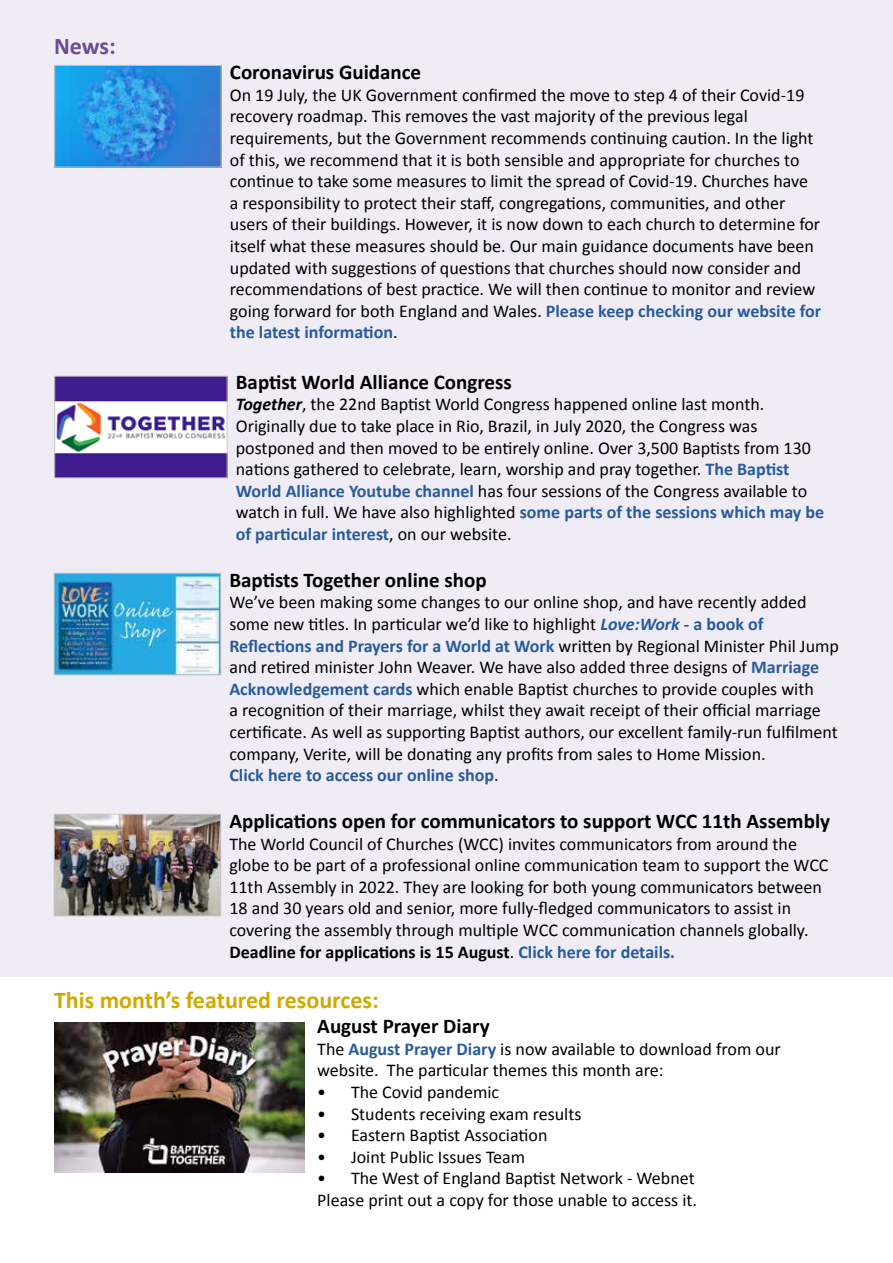
<style>
.page{position:relative;width:893px;height:1263px;background:#fff}
.page>*{position:absolute;margin:0;border:0;box-sizing:border-box;transform-origin:0 0}
.t1{font:700 24px "Calibri";color:#d1a800}
.t2{font:700 24px "Calibri";color:#6d4c91}
.t3{font:700 21px "Calibri";color:#000}
.t4{font:18px/21.6px "Calibri";color:#000}
.s1{font-weight:700;color:#275b9b}
.s2{font-weight:700;font-style:italic}
.s3{font-weight:700;font-style:italic;color:#275b9b}
.s4{font-weight:700}
</style>
<div class="page">
<div style="left:0;top:0;width:893px;height:977px;background:#efecf6"></div>
<img style="left:56px;top:575px;width:163px;height:98px">
<div style="left:54px;top:573px;width:167px;height:102px;border:1px solid #c6c6c6"></div>
<img style="left:56px;top:816px;width:163px;height:98px">
<div style="left:54px;top:814px;width:167px;height:102px;border:1px solid #c6c6c6"></div>
<img style="left:56px;top:67px;width:163px;height:98px">
<div style="left:54px;top:65px;width:167px;height:102px;border:1px solid #c6c6c6"></div>
<img style="left:54px;top:1022px;width:250px;height:151px">
<img style="left:56px;top:378px;width:169px;height:98px">
<div style="left:54px;top:376px;width:173px;height:102px;border:1px solid #c6c6c6"></div>
<h1 class="t2" style="left:54px;top:31px;width:63px">News:</h1>
<p class="t3" style="left:230px;top:59px;width:193px">Coronavirus Guidance</p>
<p class="t4" style="left:230px;top:84px;width:593px">On 19 July, the UK Government confirmed the move to step 4 of their Covid-19 recovery roadmap. This removes the vast majority of the previous legal requirements, but the Government recommends continuing caution. In the light of this, we recommend that it is both sensible and appropriate for churches to continue to take some measures to limit the spread of Covid-19. Churches have<br>a responsibility to protect their staff, congregations, communities, and other users of their buildings. However, it is now down to each church to determine for itself what these measures should be. Our main guidance documents have been updated with suggestions of questions that churches should now consider and recommendations of best practice. We will then continue to monitor and review going forward for both England and Wales. <span class="s1">Please keep checking our website for the latest information</span>.</p>
<p class="t3" style="left:236px;top:368px;width:278px">Baptist World Alliance Congress</p>
<p class="t4" style="left:236px;top:394px;width:590px"><span class="s2">Together</span>, the 22nd Baptist World Congress happened online last month.<br>Originally due to take place in Rio, Brazil, in July 2020, the Congress was postponed and then moved to be entirely online. Over 3,500 Baptists from 130 nations gathered to celebrate, learn, worship and pray together. <span class="s1">The Baptist World Alliance Youtube channel</span> has four sessions of the Congress available to watch in full. We have also highlighted <span class="s1">some parts of the sessions which may be of particular interest</span>, on our website.</p>
<p class="t3" style="left:229px;top:566px;width:259px">Baptists Together online shop</p>
<p class="t4" style="left:229px;top:592px;width:611px">We’ve been making some changes to our online shop, and have recently added some new titles. In particular we’d like to highlight <span class="s3">Love:Work</span> <span class="s1">- a book of Reflections and Prayers for a World at Work</span> written by Regional Minister Phil Jump and retired minister John Weaver. We have also added three designs of <span class="s1">Marriage Acknowledgement cards</span> which enable Baptist churches to provide couples with<br>a recognition of their marriage, whilst they await receipt of their official marriage certificate. As well as supporting Baptist authors, our excellent family-run fulfilment company, Verite, will be donating any profits from sales to Home Mission.<br><span class="s1">Click here to access our online shop</span>.</p>
<p class="t3" style="left:229px;top:808px;width:602px">Applications open for communicators to support WCC 11th Assembly</p>
<p class="t4" style="left:229px;top:833px;width:601px">The World Council of Churches (WCC) invites communicators from around the globe to be part of a professional online communication team to support the WCC 11th Assembly in 2022. They are looking for both young communicators between 18 and 30 years old and senior, more fully-fledged communicators to assist in covering the assembly through multiple WCC communication channels globally.<br><span class="s4">Deadline for applications is 15 August</span>. <span class="s1">Click here for details.</span></p>
<h1 class="t1" style="left:54px;top:985px;width:326px">This month’s featured resources:</h1>
<p class="t3" style="left:317px;top:1013px;width:174px">August Prayer Diary</p>
<p class="t4" style="left:317px;top:1038px;width:465px">The <span class="s1">August Prayer Diary</span> is now available to download from our website. The particular themes this month are:</p>
<p class="t4" style="left:317px;top:1081px;width:183px">• The Covid pandemic</p>
<p class="t4" style="left:317px;top:1103px;width:266px">• Students receiving exam results</p>
<p class="t4" style="left:317px;top:1124px;width:232px">• Eastern Baptist Association</p>
<p class="t4" style="left:317px;top:1146px;width:209px">• Joint Public Issues Team</p>
<p class="t4" style="left:317px;top:1168px;width:381px">• The West of England Baptist Network - Webnet<br>Please print out a copy for those unable to access it.</p>
</div>
